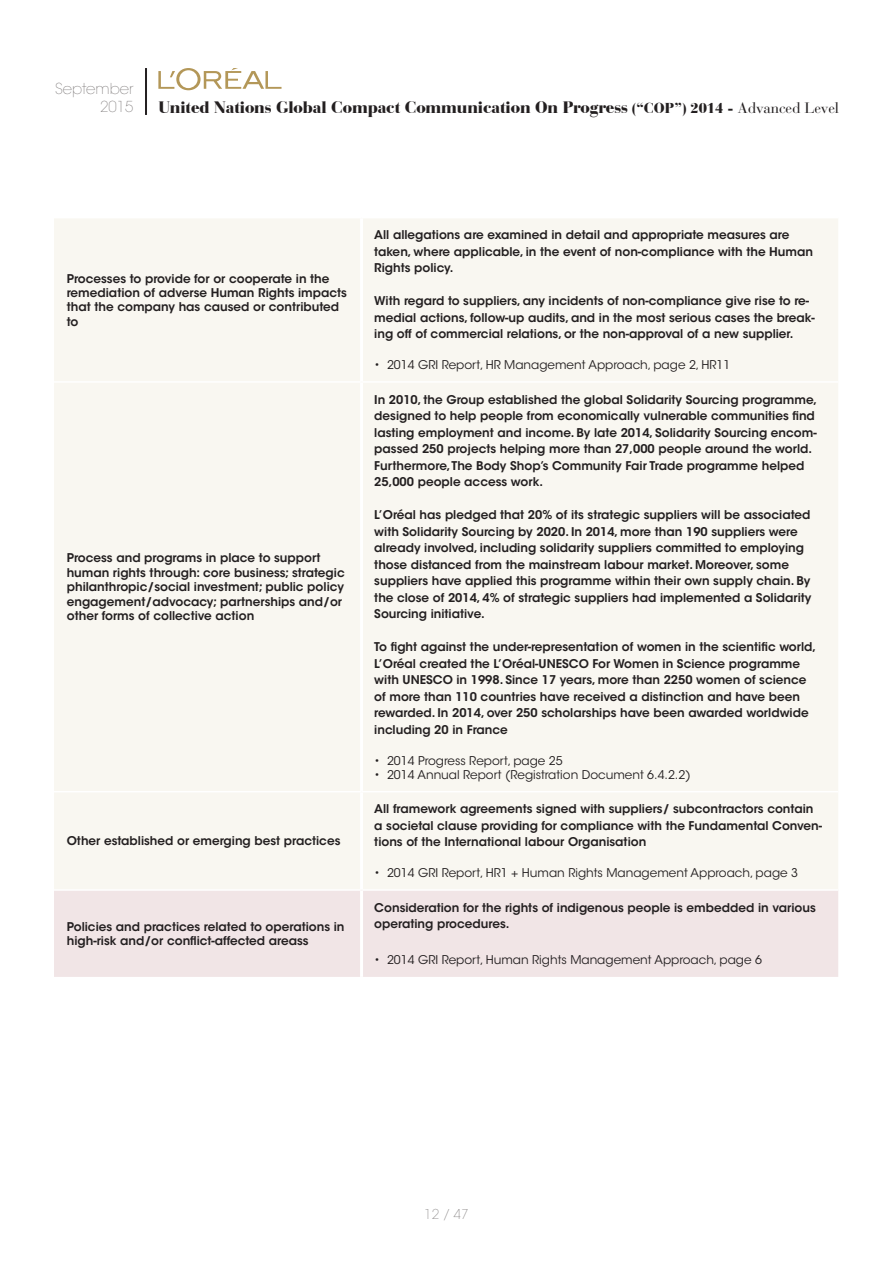
<style>
.page{position:relative;width:893px;height:1263px;background:#fff}
.page>*{position:absolute;margin:0;border:0;box-sizing:border-box;transform-origin:0 0}
.t1{font:900 17.25px "Bauer Bodoni BT";letter-spacing:-.005em;color:#231f20}
.t2{font:200 15px/18px "ITC Avant Garde Std";color:#757171;text-align:right}
.t3{font:200 13.5px "ITC Avant Garde Std";color:#757171}
.t4{font:600 12px/16.5px "ITC Avant Garde Std";color:#231f20}
.t5{font:12px "ITC Avant Garde Std";color:#231f20}
.s1{font-size:15px}
.s2{font-family:"Bauer Bodoni Std";font-weight:400;font-size:15px}
</style>
<div class="page">
<svg style="left:158px;top:68px;width:124px;height:22px"></svg>
<hr style="left:145px;top:68px;width:1px;height:47px;background:#231f20">
<hr style="left:146px;top:68px;width:1px;height:47px;background:#231f20">
<div style="left:54px;top:219px;width:784px;height:670px;background:#f9f7f1"></div>
<div style="left:54px;top:891px;width:784px;height:86px;background:#f1e5e6"></div>
<hr style="left:54px;top:381px;width:308px;height:2px;background:#fff">
<hr style="left:362px;top:381px;width:476px;height:2px;background:#fff">
<hr style="left:54px;top:791px;width:308px;height:1px;background:#fff">
<hr style="left:362px;top:791px;width:476px;height:1px;background:#fff">
<hr style="left:360px;top:218px;width:3px;height:163px;background:#fff">
<hr style="left:360px;top:383px;width:3px;height:408px;background:#fff">
<hr style="left:360px;top:792px;width:3px;height:97px;background:#fff">
<hr style="left:360px;top:891px;width:3px;height:86px;background:#fff">
<p class="t2" style="left:55px;top:80px;width:80px">September<br>2015</p>
<h1 class="t1" style="left:158px;top:96px;width:682px">United Nations Global Compact Communication On Progress <span class="s1">(“COP”) 2014 -</span> <span class="s2">Advanced Level</span></h1>
<p class="t4" style="left:67px;top:271px;width:282px;line-height:14.4px">Processes to provide for or cooperate in the remediation of adverse Human Rights impacts that the company has caused or contributed to</p>
<p class="t4" style="left:67px;top:551px;width:279px;line-height:14.4px">Process and programs in place to support human rights through: core business; strategic philanthropic/social investment; public policy engagement/advocacy; partnerships and/or other forms of collective action</p>
<p class="t4" style="left:67px;top:833px;width:275px">Other established or emerging best practices</p>
<p class="t4" style="left:67px;top:919px;width:279px;line-height:14.4px">Policies and practices related to operations in high-risk and/or conflict-affected areass</p>
<p class="t4" style="left:374px;top:227px;width:440px">All allegations are examined in detail and appropriate measures are taken, where applicable, in the event of non-compliance with the Human<br>Rights policy.</p>
<p class="t4" style="left:374px;top:293px;width:442px">With regard to suppliers, any incidents of non-compliance give rise to re&shy;medial actions, follow-up audits, and in the most serious cases the break&shy;ing off of commercial relations, or the non-approval of a new supplier.</p>
<p class="t5" style="left:374px;top:358px;width:358px">• 2014 GRI Report, HR Management Approach, page 2, HR11</p>
<p class="t4" style="left:374px;top:391px;width:444px">In 2010, the Group established the global Solidarity Sourcing programme, designed to help people from economically vulnerable communities find lasting employment and income. By late 2014, Solidarity Sourcing encom&shy;passed 250 projects helping more than 27,000 people around the world.<br>Furthermore, The Body Shop’s Community Fair Trade programme helped 25,000 people access work.</p>
<p class="t4" style="left:374px;top:506px;width:439px">L’Oréal has pledged that 20% of its strategic suppliers will be associated with Solidarity Sourcing by 2020. In 2014, more than 190 suppliers were already involved, including solidarity suppliers committed to employing those distanced from the mainstream labour market. Moreover, some suppliers have applied this programme within their own supply chain. By the close of 2014, 4% of strategic suppliers had implemented a Solidarity Sourcing initiative.</p>
<p class="t4" style="left:374px;top:638px;width:443px">To fight against the under-representation of women in the scientific world, L’Oréal created the L’Oréal-UNESCO For Women in Science programme with UNESCO in 1998. Since 17 years, more than 2250 women of science of more than 110 countries have received a distinction and have been rewarded. In 2014, over 250 scholarships have been awarded worldwide including 20 in France</p>
<p class="t5" style="left:374px;top:753px;width:190px">• 2014 Progress Report, page 25</p>
<p class="t5" style="left:374px;top:767px;width:318px">• 2014 Annual Report (Registration Document 6.4.2.2)</p>
<p class="t4" style="left:374px;top:801px;width:449px">All framework agreements signed with suppliers/ subcontractors contain a societal clause providing for compliance with the Fundamental Conven&shy;tions of the International labour Organisation</p>
<p class="t5" style="left:374px;top:865px;width:425px">• 2014 GRI Report, HR1 + Human Rights Management Approach, page 3</p>
<p class="t4" style="left:374px;top:899px;width:443px">Consideration for the rights of indigenous people is embedded in various operating procedures.</p>
<p class="t5" style="left:374px;top:952px;width:389px">• 2014 GRI Report, Human Rights Management Approach, page 6</p>
<p class="t3" style="left:424px;top:1207px;width:46px">12 / 47</p>
</div>
